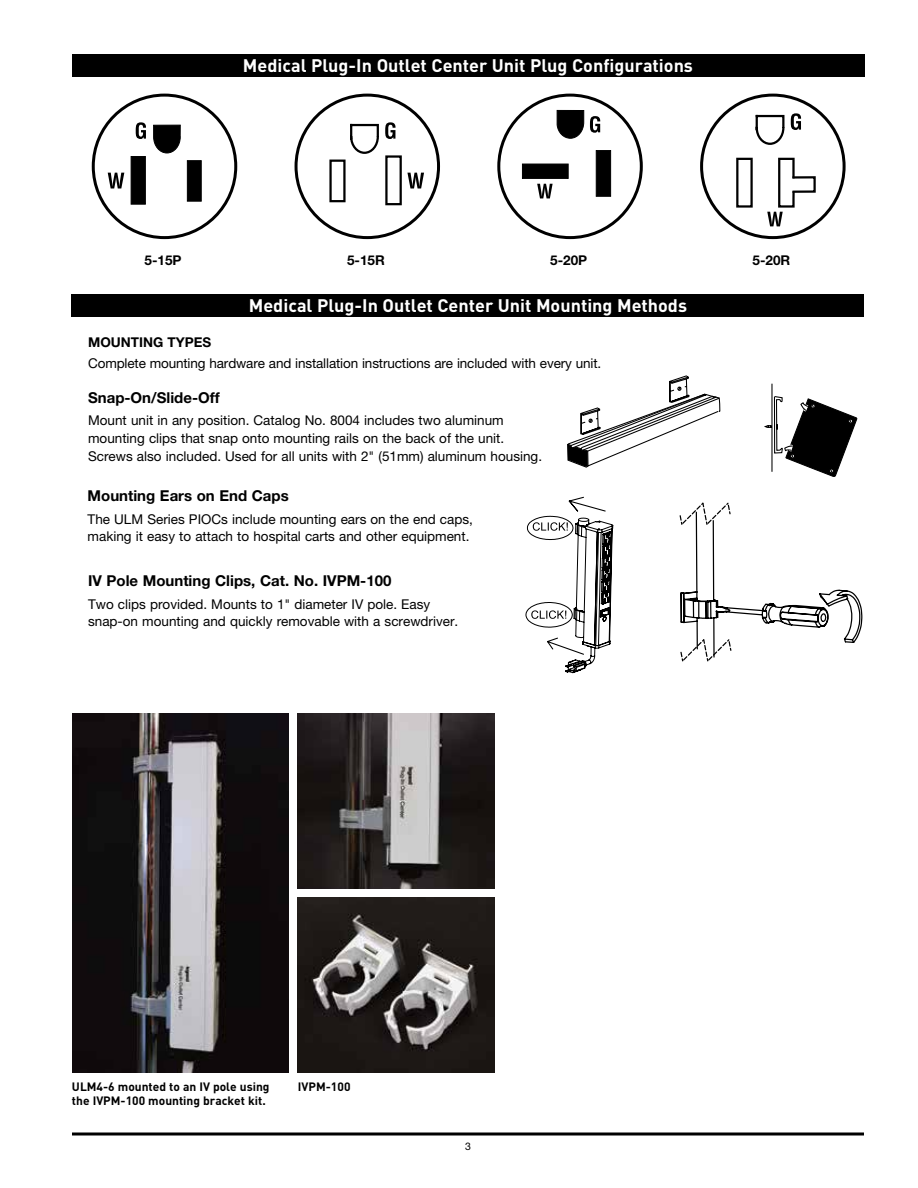
<style>
.page{position:relative;width:918px;height:1188px;background:#fff}
.page>*{position:absolute;margin:0;border:0;box-sizing:border-box;transform-origin:0 0}
.t1{font:700 18px "DIN Pro";color:#fff}
.t2{font:700 15px "Helvetica Neue";color:#000}
.t3{font:13.5px/17.9px "Helvetica Neue";color:#000}
.t4{font:700 13.5px "Helvetica Neue";color:#000}
.t5{font:700 12px/13.5px "DIN Pro";color:#000}
.t6{font:10.5px "Helvetica Neue";color:#000}
</style>
<div class="page">
<svg style="left:72px;top:1132px;width:792px;height:4px;background:#3f3f3f"></svg>
<div style="left:72px;top:54px;width:792px;height:23px;background:#000"></div>
<div style="left:92px;top:94px;width:145px;height:145px;border:3px solid #000;border-radius:50%"></div>
<svg style="left:108px;top:173px;width:16px;height:15px"></svg>
<svg style="left:136px;top:122px;width:10px;height:17px"></svg>
<div style="left:131px;top:156px;width:15px;height:48px;background:#000;border:1px solid #000"></div>
<div style="left:187px;top:160px;width:14px;height:41px;background:#000;border:1px solid #000"></div>
<svg style="left:153px;top:125px;width:28px;height:28px"></svg>
<div style="left:295px;top:94px;width:145px;height:145px;border:3px solid #000;border-radius:50%"></div>
<svg style="left:329px;top:122px;width:95px;height:84px"></svg>
<div style="left:497px;top:94px;width:146px;height:145px;border:3px solid #000;border-radius:50%"></div>
<svg style="left:557px;top:110px;width:27px;height:29px"></svg>
<svg style="left:537px;top:184px;width:16px;height:14px"></svg>
<svg style="left:590px;top:116px;width:10px;height:17px"></svg>
<div style="left:596px;top:151px;width:15px;height:45px;background:#000"></div>
<div style="left:596px;top:150px;width:15px;height:46px;border:1px solid #000"></div>
<div style="left:522px;top:164px;width:46px;height:14px;background:#000"></div>
<div style="left:522px;top:164px;width:46px;height:15px;border:1px solid #000"></div>
<div style="left:700px;top:94px;width:146px;height:145px;border:3px solid #000;border-radius:50%"></div>
<svg style="left:735px;top:113px;width:66px;height:113px"></svg>
<div style="left:791px;top:176px;width:25px;height:17px;border:2px solid #000"></div>
<svg style="left:567px;top:375px;width:153px;height:93px"></svg>
<svg style="left:764px;top:384px;width:93px;height:93px"></svg>
<div style="left:72px;top:294px;width:792px;height:23px;background:#000"></div>
<svg style="left:526px;top:497px;width:76px;height:176px"></svg>
<svg style="left:602px;top:509px;width:12px;height:139px"></svg>
<svg style="left:679px;top:502px;width:184px;height:160px"></svg>
<img style="left:298px;top:898px;width:196px;height:174px">
<img style="left:72px;top:714px;width:216px;height:358px">
<img style="left:298px;top:714px;width:196px;height:174px">
<h1 class="t1" style="left:243px;top:53px;width:452px">Medical Plug-In Outlet Center Unit Plug Configurations</h1>
<p class="t4" style="left:145px;top:251px;width:39px">5-15P</p>
<p class="t4" style="left:347px;top:251px;width:39px">5-15R</p>
<p class="t4" style="left:550px;top:251px;width:39px">5-20P</p>
<p class="t4" style="left:753px;top:251px;width:39px">5-20R</p>
<h1 class="t1" style="left:249px;top:294px;width:440px">Medical Plug-In Outlet Center Unit Mounting Methods</h1>
<p class="t4" style="left:88px;top:334px;width:125px">MOUNTING TYPES</p>
<p class="t3" style="left:88px;top:354px;width:515px">Complete mounting hardware and installation instructions are included with every unit.</p>
<p class="t2" style="left:88px;top:389px;width:133px">Snap-On/Slide-Off</p>
<p class="t3" style="left:88px;top:411px;width:456px">Mount unit in any position. Catalog No. 8004 includes two aluminum mounting clips that snap onto mounting rails on the back of the unit.<br>Screws also included. Used for all units with 2" (51mm) aluminum housing.</p>
<p class="t2" style="left:88px;top:487px;width:203px">Mounting Ears on End Caps</p>
<p class="t3" style="left:88px;top:510px;width:387px">The ULM Series PIOCs include mounting ears on the end caps, making it easy to attach to hospital carts and other equipment.</p>
<p class="t2" style="left:88px;top:572px;width:305px">IV Pole Mounting Clips, Cat. No. IVPM-100</p>
<p class="t3" style="left:88px;top:595px;width:372px">Two clips provided. Mounts to 1" diameter IV pole. Easy snap-on mounting and quickly removable with a screwdriver.</p>
<p class="t5" style="left:72px;top:1080px;width:199px">ULM4-6 mounted to an IV pole using the IVPM-100 mounting bracket kit.</p>
<p class="t5" style="left:298px;top:1080px;width:54px">IVPM-100</p>
<p class="t6" style="left:465px;top:1140px;width:7px">3</p>
</div>
